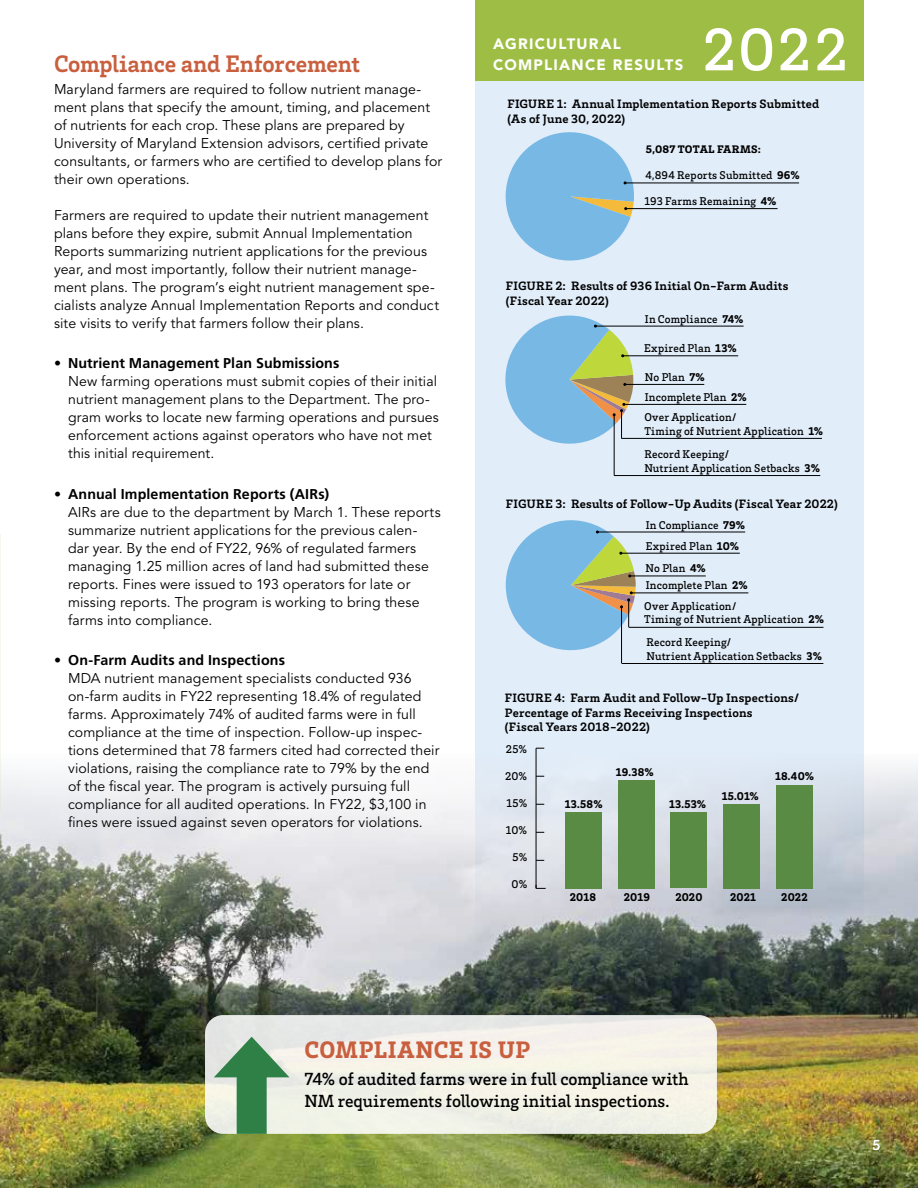
<style>
.page{position:relative;width:918px;height:1188px;background:#fff}
.page>*{position:absolute;margin:0;border:0;box-sizing:border-box;transform-origin:0 0}
.t1{font:500 61.65px "Brix Slab";color:#fff}
.t2{font:700 24.45px "Brix Slab";letter-spacing:-.005em;color:#c85f3e}
.t3{font:900 24.45px "Brix Slab";letter-spacing:.02em;color:#c85f3e}
.t4{font:500 18px/22.5px "Brix Slab";color:#000}
.t5{font:900 15px/21px "Avenir";letter-spacing:.085em;color:#fff}
.t6{font:700 15px "Brix Slab";color:#fff}
.t7{font:700 14.25px "Frutiger";letter-spacing:.01em;color:#000}
.t8{font:14.1px/18px "Avenir";letter-spacing:.01em;color:#000}
.t9{font:700 12.45px/15px "Brix Slab";letter-spacing:.015em;color:#000;scale:1.05 1}
.t10{font:500 11.55px/13.8px "Brix Slab";letter-spacing:.02em;color:#000}
.t11{font:900 11.55px "Brix Slab";letter-spacing:.01em;color:#000}
.t12{font:900 11.25px "Brix Slab";letter-spacing:.025em;color:#000;scale:1.05 1}
.s1{font-weight:300;font-size:14.1px}
.s2{font-weight:900}
</style>
<div class="page">
<div style="left:475px;top:0;width:389px;height:1015px;background:#e1edf9"></div>
<img style="left:0;top:754px;width:918px;height:434px">
<div style="left:205px;top:1015px;width:512px;height:119px;background:linear-gradient(to right,#eaece6,#f5f3e8);border-radius:18px"></div>
<div style="left:237px;top:1063px;width:30px;height:71px;background:#2f8046"></div>
<svg style="left:214px;top:1037px;width:76px;height:40px"></svg>
<div style="left:475px;top:0;width:389px;height:80px;background:#9ebd44"></div>
<hr style="left:536px;top:748px;width:1px;height:140px;background:#000">
<svg style="left:536px;top:885px;width:10px;height:4px"></svg>
<div style="left:776px;top:785px;width:36px;height:103px;background:#598b44"></div>
<div style="left:723px;top:804px;width:37px;height:84px;background:#598b44"></div>
<div style="left:670px;top:813px;width:37px;height:75px;background:#598b44"></div>
<div style="left:618px;top:780px;width:37px;height:108px;background:#598b44"></div>
<div style="left:565px;top:812px;width:37px;height:76px;background:#598b44"></div>
<hr style="left:629px;top:627px;width:195px;height:1px;background:#000">
<hr style="left:597px;top:532px;width:148px;height:1px;background:#000">
<hr style="left:621px;top:553px;width:119px;height:1px;background:#000">
<hr style="left:622px;top:663px;width:201px;height:1px;background:#000">
<hr style="left:621px;top:607px;width:1px;height:56px;background:#000">
<hr style="left:630px;top:576px;width:76px;height:1px;background:#000">
<hr style="left:631px;top:593px;width:117px;height:1px;background:#000">
<svg style="left:505px;top:520px;width:131px;height:131px"></svg>
<hr style="left:626px;top:208px;width:152px;height:1px;background:#000">
<hr style="left:625px;top:183px;width:174px;height:1px;background:#000">
<svg style="left:505px;top:132px;width:131px;height:129px"></svg>
<hr style="left:625px;top:384px;width:79px;height:1px;background:#000">
<hr style="left:595px;top:326px;width:149px;height:1px;background:#000">
<hr style="left:623px;top:355px;width:115px;height:1px;background:#000">
<hr style="left:614px;top:475px;width:206px;height:1px;background:#000">
<hr style="left:614px;top:415px;width:1px;height:60px;background:#000">
<hr style="left:624px;top:404px;width:122px;height:1px;background:#000">
<hr style="left:622px;top:438px;width:200px;height:1px;background:#000">
<svg style="left:505px;top:315px;width:129px;height:133px"></svg>
<h2 class="t2" style="left:54px;top:47px;width:308px">Compliance and Enforcement</h2>
<p class="t8" style="left:54px;top:80px;width:390px">Maryland farmers are required to follow nutrient manage&shy;ment plans that specify the amount, timing, and placement of nutrients for each crop. These plans are prepared by University of Maryland Extension advisors, certified private consultants, or farmers who are certified to develop plans for their own operations.</p>
<p class="t8" style="left:54px;top:206px;width:387px">Farmers are required to update their nutrient management plans before they expire, submit Annual Implementation Reports summarizing nutrient applications for the previous year, and most importantly, follow their nutrient manage&shy;ment plans. The program’s eight nutrient management spe&shy;cialists analyze Annual Implementation Reports and conduct site visits to verify that farmers follow their plans.</p>
<p class="t7" style="left:54px;top:355px;width:287px"><span class="s1">•</span> Nutrient Management Plan Submissions</p>
<p class="t8" style="left:68px;top:373px;width:372px">New farming operations must submit copies of their initial nutrient management plans to the Department. The pro&shy;gram works to locate new farming operations and pursues enforcement actions against operators who have not met this initial requirement.</p>
<p class="t7" style="left:54px;top:485px;width:277px"><span class="s1">•</span> Annual Implementation Reports (AIRs)</p>
<p class="t8" style="left:68px;top:503px;width:374px">AIRs are due to the department by March 1. These reports summarize nutrient applications for the previous calen&shy;dar year. By the end of FY22, 96% of regulated farmers managing 1.25 million acres of land had submitted these reports. Fines were issued to 193 operators for late or missing reports. The program is working to bring these farms into compliance.</p>
<p class="t7" style="left:54px;top:652px;width:233px"><span class="s1">•</span> On-Farm Audits and Inspections</p>
<p class="t8" style="left:68px;top:669px;width:373px">MDA nutrient management specialists conducted 936 on-farm audits in FY22 representing 18.4% of regulated farms. Approximately 74% of audited farms were in full compliance at the time of inspection. Follow-up inspec&shy;tions determined that 78 farmers cited had corrected their violations, raising the compliance rate to 79% by the end of the fiscal year. The program is actively pursuing full compliance for all audited operations. In FY22, $3,100 in fines were issued against seven operators for violations.</p>
<p class="t5" style="left:493px;top:33px;width:192px">AGRICULTURAL<br>COMPLIANCE RESULTS</p>
<h1 class="t1" style="left:702px;top:10px;width:148px">2022</h1>
<p class="t9" style="left:507px;top:95px;width:298px">FIGURE 1: Annual Implementation Reports Submitted (As of June 30, 2022)</p>
<p class="t12" style="left:646px;top:141px;width:111px">5,087 TOTAL FARMS:</p>
<p class="t10" style="left:645px;top:168px;width:156px">4,894 Reports Submitted <span class="s2">96%</span></p>
<p class="t10" style="left:644px;top:193px;width:134px">193 Farms Remaining <span class="s2">4%</span></p>
<p class="t9" style="left:506px;top:278px;width:271px">FIGURE 2: Results of 936 Initial On-Farm Audits (Fiscal Year 2022)</p>
<p class="t10" style="left:645px;top:311px;width:100px">In Compliance <span class="s2">74%</span></p>
<p class="t10" style="left:644px;top:341px;width:94px">Expired Plan <span class="s2">13%</span></p>
<p class="t10" style="left:645px;top:370px;width:61px">No Plan <span class="s2">7%</span></p>
<p class="t10" style="left:644px;top:386px;width:104px;line-height:20.1px">Incomplete Plan <span class="s2">2%<br></span>Over Application/</p>
<p class="t10" style="left:644px;top:419px;width:180px;line-height:22.8px">Timing of Nutrient Application <span class="s2">1%<br></span>Record Keeping/</p>
<p class="t10" style="left:644px;top:460px;width:177px">Nutrient Application Setbacks <span class="s2">3%</span></p>
<p class="t9" style="left:506px;top:496px;width:317px">FIGURE 3: Results of Follow-Up Audits (Fiscal Year 2022)</p>
<p class="t10" style="left:646px;top:514px;width:101px;line-height:21px">In Compliance <span class="s2">79%<br></span>Expired Plan <span class="s2">10%</span></p>
<p class="t10" style="left:646px;top:560px;width:104px;line-height:16.8px">No Plan <span class="s2">4%<br></span>Incomplete Plan <span class="s2">2%</span></p>
<p class="t10" style="left:644px;top:598px;width:181px">Over Application/<br>Timing of Nutrient Application <span class="s2">2%</span></p>
<p class="t10" style="left:646px;top:635px;width:177px">Record Keeping/<br>Nutrient Application Setbacks <span class="s2">3%</span></p>
<p class="t9" style="left:505px;top:689px;width:282px">FIGURE 4: Farm Audit and Follow-Up Inspections/<br>Percentage of Farms Receiving Inspections<br>(Fiscal Years 2018-2022)</p>
<p class="t10" style="left:506px;top:742px;width:23px">25%</p>
<p class="t10" style="left:505px;top:769px;width:24px">20%</p>
<p class="t10" style="left:507px;top:796px;width:22px">15%</p>
<p class="t10" style="left:506px;top:823px;width:23px">10%</p>
<p class="t10" style="left:512px;top:850px;width:16px">5%</p>
<p class="t10" style="left:511px;top:877px;width:17px">0%</p>
<p class="t11" style="left:565px;top:797px;width:39px">13.58%</p>
<p class="t11" style="left:616px;top:764px;width:39px">19.38%</p>
<p class="t11" style="left:669px;top:797px;width:39px">13.53%</p>
<p class="t11" style="left:722px;top:788px;width:38px">15.01%</p>
<p class="t11" style="left:775px;top:769px;width:41px">18.40%</p>
<p class="t11" style="left:570px;top:889px;width:28px">2018</p>
<p class="t11" style="left:624px;top:889px;width:28px">2019</p>
<p class="t11" style="left:675px;top:889px;width:29px">2020</p>
<p class="t11" style="left:730px;top:889px;width:27px">2021</p>
<p class="t11" style="left:781px;top:889px;width:28px">2022</p>
<h2 class="t3" style="left:304px;top:1034px;width:227px">COMPLIANCE IS UP</h2>
<p class="t4" style="left:304px;top:1067px;width:386px">74% of audited farms were in full compliance with<br>NM requirements following initial inspections.</p>
<p class="t6" style="left:873px;top:1135px;width:9px">5</p>
</div>
